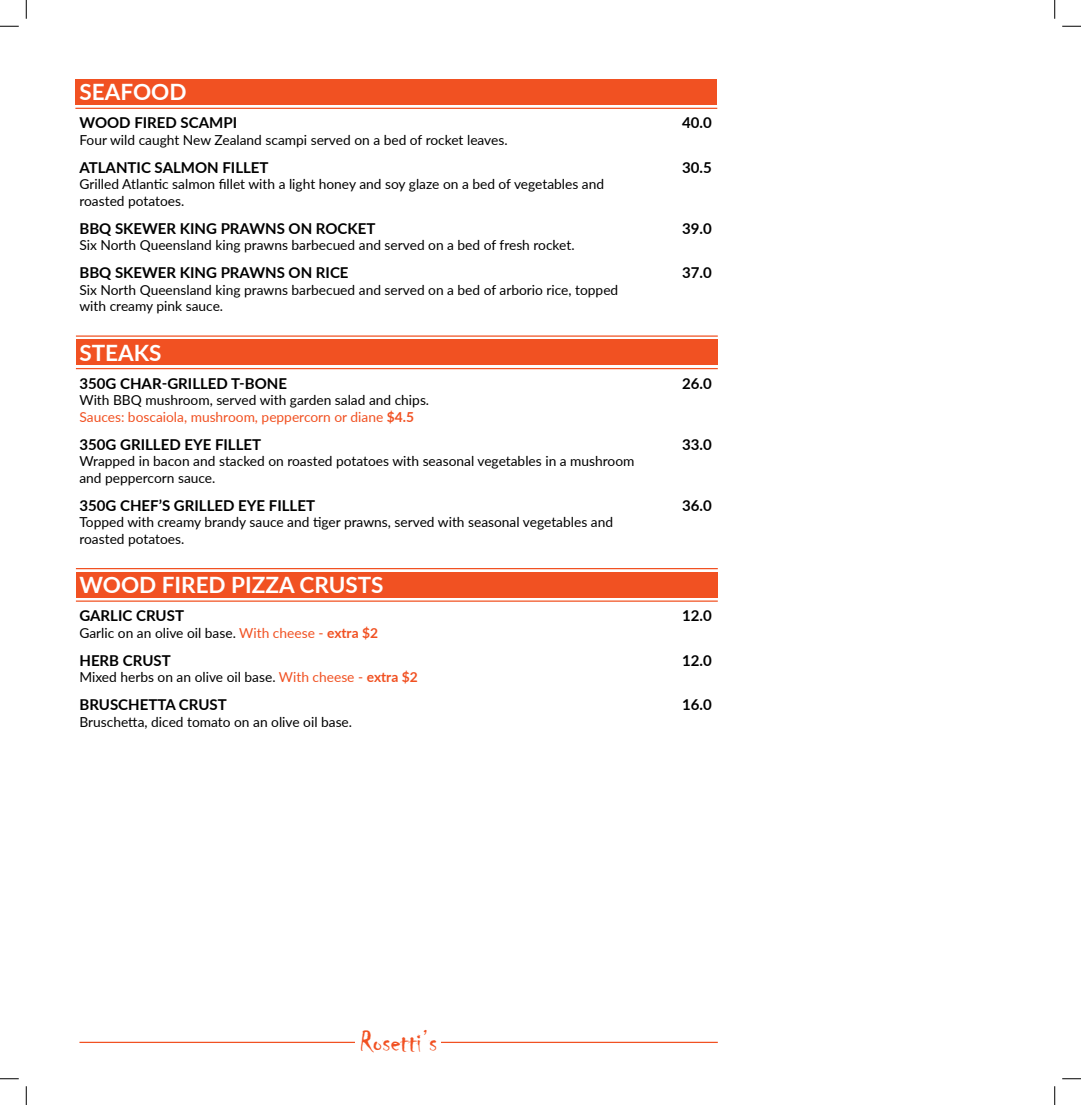
<style>
.page{position:relative;width:1081px;height:1105px;background:#fff}
.page>*{position:absolute;margin:0;border:0;box-sizing:border-box;transform-origin:0 0}
.t1{font:30px "Chiller";color:#f15122}
.Section_Heading{font:700 22.5px "Lato";color:#fff}
.Menu_Item{font:700 15px "Lato";color:#000}
.Tasting_Notes{font:13.75px/16.5px "Lato";color:#000}
.Tasting_Notes-2{font:13.75px "Lato";color:#f15122}
.s1{font-weight:700}
.s2{color:#f15122}
.s3{font-weight:700;color:#f15122}
</style>
<div class="page">
<hr style="left:79px;top:1042px;width:638px;height:1px;background:#f15122">
<div style="left:355px;top:1025px;width:86px;height:36px;background:#fff"></div>
<div style="left:76px;top:340px;width:641px;height:25px;background:#f15122"></div>
<hr style="left:76px;top:368px;width:641px;height:1px;background:#f15122">
<hr style="left:76px;top:335px;width:641px;height:2px;background:#f15122">
<div style="left:76px;top:572px;width:641px;height:25px;background:#f15122"></div>
<hr style="left:76px;top:600px;width:641px;height:2px;background:#f15122">
<hr style="left:76px;top:568px;width:641px;height:1px;background:#f15122">
<div style="left:75px;top:79px;width:642px;height:26px;background:#f15122"></div>
<hr style="left:75px;top:108px;width:642px;height:1px;background:#f15122">
<svg style="left:0;top:25px;width:19px;height:2px"></svg>
<svg style="left:1062px;top:25px;width:18px;height:2px"></svg>
<svg style="left:0;top:1078px;width:19px;height:1px"></svg>
<svg style="left:1062px;top:1078px;width:18px;height:1px"></svg>
<svg style="left:25px;top:0;width:2px;height:19px"></svg>
<svg style="left:25px;top:1086px;width:2px;height:19px"></svg>
<svg style="left:1054px;top:0;width:1px;height:19px"></svg>
<svg style="left:1054px;top:1086px;width:1px;height:19px"></svg>
<p class="Section_Heading" style="left:79px;top:75px;width:108px">SEAFOOD</p>
<p class="Menu_Item" style="left:79px;top:112px;width:159px">WOOD FIRED SCAMPI</p>
<p class="Menu_Item" style="left:682px;top:112px;width:31px">40.0</p>
<p class="Tasting_Notes" style="left:79px;top:131px;width:429px">Four wild caught New Zealand scampi served on a bed of rocket leaves.</p>
<p class="Menu_Item" style="left:79px;top:156px;width:190px">ATLANTIC SALMON FILLET</p>
<p class="Menu_Item" style="left:682px;top:156px;width:31px">30.5</p>
<p class="Tasting_Notes" style="left:79px;top:175px;width:526px">Grilled Atlantic salmon fillet with a light honey and soy glaze on a bed of vegetables and roasted potatoes.</p>
<p class="Menu_Item" style="left:79px;top:217px;width:297px">BBQ SKEWER KING PRAWNS ON ROCKET</p>
<p class="Menu_Item" style="left:682px;top:217px;width:31px">39.0</p>
<p class="Tasting_Notes" style="left:79px;top:236px;width:496px">Six North Queensland king prawns barbecued and served on a bed of fresh rocket.</p>
<p class="Menu_Item" style="left:79px;top:262px;width:270px">BBQ SKEWER KING PRAWNS ON RICE</p>
<p class="Menu_Item" style="left:682px;top:262px;width:31px">37.0</p>
<p class="Tasting_Notes" style="left:79px;top:281px;width:540px">Six North Queensland king prawns barbecued and served on a bed of arborio rice, topped with creamy pink sauce.</p>
<p class="Section_Heading" style="left:79px;top:336px;width:84px">STEAKS</p>
<p class="Menu_Item" style="left:79px;top:372px;width:209px">350G CHAR-GRILLED T-BONE</p>
<p class="Menu_Item" style="left:682px;top:372px;width:31px">26.0</p>
<p class="Tasting_Notes" style="left:79px;top:391px;width:351px">With BBQ mushroom, served with garden salad and chips.</p>
<p class="Tasting_Notes-2" style="left:79px;top:407px;width:336px">Sauces: boscaiola, mushroom, peppercorn or diane <span class="s1">$4.5</span></p>
<p class="Menu_Item" style="left:79px;top:433px;width:183px">350G GRILLED EYE FILLET</p>
<p class="Menu_Item" style="left:682px;top:433px;width:31px">33.0</p>
<p class="Tasting_Notes" style="left:79px;top:452px;width:556px">Wrapped in bacon and stacked on roasted potatoes with seasonal vegetables in a mushroom and peppercorn sauce.</p>
<p class="Menu_Item" style="left:79px;top:494px;width:237px">350G CHEF’S GRILLED EYE FILLET</p>
<p class="Menu_Item" style="left:682px;top:494px;width:31px">36.0</p>
<p class="Tasting_Notes" style="left:79px;top:513px;width:535px">Topped with creamy brandy sauce and tiger prawns, served with seasonal vegetables and roasted potatoes.</p>
<p class="Section_Heading" style="left:79px;top:568px;width:305px">WOOD FIRED PIZZA CRUSTS</p>
<p class="Menu_Item" style="left:79px;top:605px;width:106px">GARLIC CRUST</p>
<p class="Menu_Item" style="left:682px;top:605px;width:31px">12.0</p>
<p class="Tasting_Notes" style="left:79px;top:624px;width:300px">Garlic on an olive oil base. <span class="s2">With cheese -</span> <span class="s3">extra $2</span></p>
<p class="Menu_Item" style="left:79px;top:649px;width:93px">HERB CRUST</p>
<p class="Menu_Item" style="left:682px;top:649px;width:31px">12.0</p>
<p class="Tasting_Notes" style="left:79px;top:668px;width:340px">Mixed herbs on an olive oil base. <span class="s2">With cheese -</span> <span class="s3">extra $2</span></p>
<p class="Menu_Item" style="left:79px;top:694px;width:149px">BRUSCHETTA CRUST</p>
<p class="Menu_Item" style="left:682px;top:694px;width:31px">16.0</p>
<p class="Tasting_Notes" style="left:79px;top:713px;width:274px">Bruschetta, diced tomato on an olive oil base.</p>
<h1 class="t1" style="left:360px;top:1025px;width:79px">Rosetti’s</h1>
</div>
